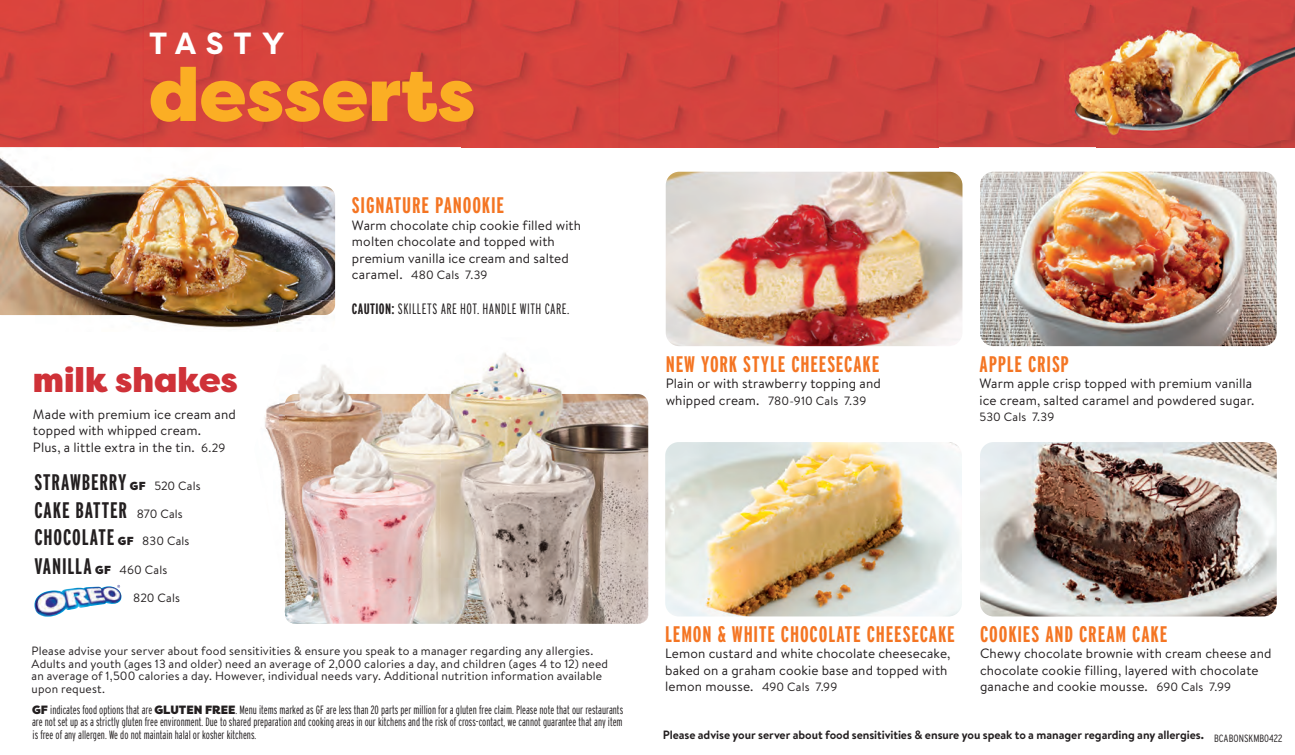
<style>
.page{position:relative;width:1295px;height:755px;background:#fff}
.page>*{position:absolute;margin:0;border:0;box-sizing:border-box;transform-origin:0 0}
.t1{font:900 74.85px "Filson Pro";color:#fbae24}
.t2{font:900 34.5px "Filson Pro";color:#cf3138}
.t3{font:700 30.6px "Filson Pro";letter-spacing:.315em;color:#fff}
.t4{font:700 22.5px "Interstate Compressed";letter-spacing:.04em;color:#f47523}
.t5{font:700 22.5px/28px "Interstate Compressed";letter-spacing:.04em;color:#231f20}
.t6{font:300 15px "Interstate Compressed";letter-spacing:.03em;color:#231f20}
.t7{font:13.5px/16.5px "Brandon Text";letter-spacing:.01em;color:#231f20}
.t8{font:12px/12.8px "Brandon Text";letter-spacing:.015em;color:#231f20}
.t9{font:300 extra-condensed 12px/12.8px "Interstate";color:#231f20;text-align:justify}
.t10{font:700 12px "Brandon Text";letter-spacing:-.005em;color:#231f20}
.t11{font:300 condensed 10.5px "Interstate";color:#231f20}
.s1{font-size:13.5px}
.s2{font-size:12px}
.s3{font-family:"Filson Pro";font-weight:900;font-size:11.7px}
.s4{font-family:"Brandon Text";font-weight:400;font-size:12px}
.s5{font-weight:700}
.s6{font-family:"Filson Pro";font-weight:900;font-stretch:normal}
</style>
<div class="page">
<img style="left:0;top:0;width:1096px;height:147px">
<div style="left:1096px;top:0;width:198px;height:23px;background:#d3443f"></div>
<img style="left:1096px;top:140px;width:198px;height:7px">
<img style="left:665px;top:442px;width:296px;height:174px">
<img style="left:980px;top:442px;width:296px;height:174px">
<img style="left:665px;top:172px;width:297px;height:174px">
<img style="left:980px;top:172px;width:296px;height:174px">
<img style="left:0;top:147px;width:335px;height:39px">
<img style="left:69px;top:315px;width:201px;height:13px">
<img style="left:0;top:186px;width:335px;height:129px">
<img style="left:270px;top:300px;width:66px;height:25px">
<img style="left:276px;top:300px;width:59px;height:26px">
<img style="left:280px;top:300px;width:55px;height:15px">
<img style="left:265px;top:353px;width:298px;height:76px">
<img style="left:267px;top:429px;width:18px;height:84px">
<img style="left:285px;top:394px;width:363px;height:229px">
<img style="left:1064px;top:23px;width:230px;height:117px">
<img style="left:34px;top:586px;width:87px;height:30px">
<h3 class="t3" style="left:149px;top:24px;width:137px">TASTY</h3>
<h1 class="t1" style="left:149px;top:48px;width:328px">desserts</h1>
<h3 class="t4" style="left:352px;top:193px;width:154px">SIGNATURE PANOOKIE</h3>
<p class="t7" style="left:352px;top:216px;width:231px">Warm chocolate chip cookie filled with molten chocolate and topped with premium vanilla ice cream and salted</p>
<p class="t8" style="left:352px;top:268px;width:137px"><span class="s1">caramel.</span> 480 Cals 7.39</p>
<h2 class="t2" style="left:33px;top:358px;width:206px">milk shakes</h2>
<p class="t7" style="left:33px;top:405px;width:204px">Made with premium ice cream and topped with whipped cream.<br>Plus, a little extra in the tin. <span class="s2">6.29</span></p>
<h3 class="t5" style="left:34px;top:468px;width:168px">STRAWBERRY <span class="s3">GF</span> <span class="s4">520 Cals<br></span>CAKE BATTER <span class="s4">870 Cals<br></span>CHOCOLATE <span class="s3">GF</span> <span class="s4">830 Cals<br></span>VANILLA <span class="s3">GF</span> <span class="s4">460 Cals</span></h3>
<p class="t8" style="left:133px;top:590px;width:48px">820 Cals</p>
<p class="t6" style="left:352px;top:300px;width:219px"><span class="s5">CAUTION:</span> SKILLETS ARE HOT. HANDLE WITH CARE.</p>
<p class="t8" style="left:32px;top:643px;width:578px">Please advise your server about food sensitivities &amp; ensure you speak to a manager regarding any allergies.<br>Adults and youth (ages 13 and older) need an average of 2,000 calories a day, and children (ages 4 to 12) need an average of 1,500 calories a day. However, individual needs vary. Additional nutrition information available upon request.</p>
<p class="t9" style="left:32px;top:702px;width:592px"><span class="s6">GF</span> indicates food options that are <span class="s6">GLUTEN FREE</span>. Menu items marked as GF are less than 20 parts per million for a gluten free claim. Please note that our restaurants are not set up as a strictly gluten free environment. Due to shared preparation and cooking areas in our kitchens and the risk of cross-contact, we cannot guarantee that any item is free of any allergen. We do not maintain halal or kosher kitchens.</p>
<h3 class="t4" style="left:665px;top:351px;width:215px">NEW YORK STYLE CHEESECAKE</h3>
<p class="t7" style="left:665px;top:374px;width:217px">Plain or with strawberry topping and</p>
<p class="t8" style="left:665px;top:393px;width:202px"><span class="s1">whipped cream.</span> 780-910 Cals 7.39</p>
<h3 class="t4" style="left:979px;top:351px;width:91px">APPLE CRISP</h3>
<p class="t7" style="left:979px;top:374px;width:276px">Warm apple crisp topped with premium vanilla ice cream, salted caramel and powdered sugar.</p>
<p class="t8" style="left:979px;top:410px;width:76px">530 Cals 7.39</p>
<h3 class="t4" style="left:665px;top:621px;width:291px">LEMON &amp; WHITE CHOCOLATE CHEESECAKE</h3>
<p class="t7" style="left:665px;top:644px;width:287px">Lemon custard and white chocolate cheesecake, baked on a graham cookie base and topped with lemon mousse. <span class="s2">490 Cals 7.99</span></p>
<h3 class="t4" style="left:979px;top:621px;width:189px">COOKIES AND CREAM CAKE</h3>
<p class="t7" style="left:979px;top:644px;width:293px">Chewy chocolate brownie with cream cheese and chocolate cookie filling, layered with chocolate ganache and cookie mousse. <span class="s2">690 Cals 7.99</span></p>
<p class="t10" style="left:662px;top:726px;width:543px">Please advise your server about food sensitivities &amp; ensure you speak to a manager regarding any allergies.</p>
<p class="t11" style="left:1213px;top:732px;width:70px">BCABONSKMB0422</p>
</div>
